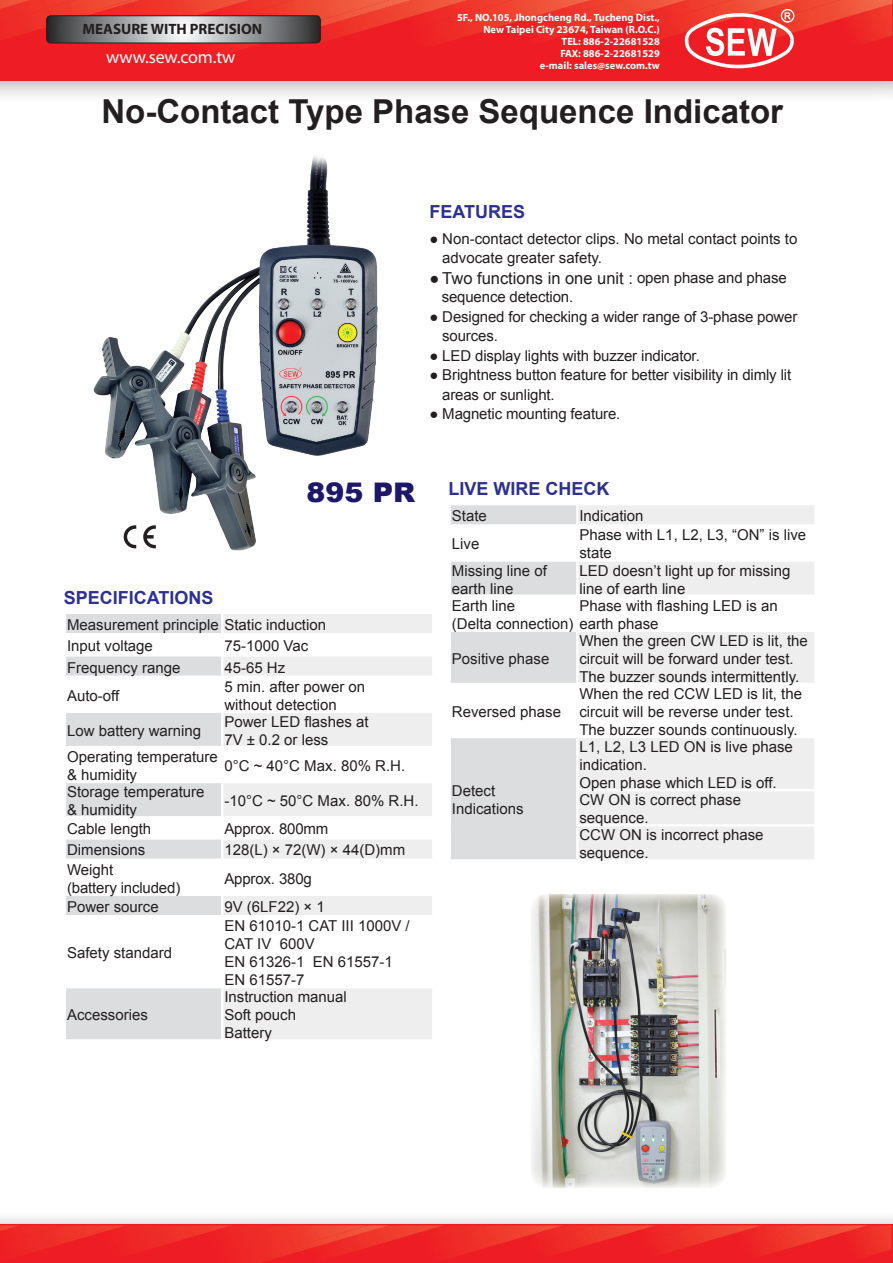
<style>
.page{position:relative;width:893px;height:1263px;background:#fff}
.page>*{position:absolute;margin:0;border:0;box-sizing:border-box;transform-origin:0 0}
.Table_Text{font:700 33px "Arial";color:#231f20}
.商品-標題{font:900 27px "Arial";color:#1d186a;scale:1.05 1}
.內文中標題{font:700 18px "Arial";color:#2e3092}
.t1{font:18px "Myriad Pro";letter-spacing:-.01em;color:#fff}
.內文項目符號{font:16.5px "Arial";color:#231f20}
.內文項目符號-2{font:15px/18px "Arial";color:#231f20}
.t2{font:700 15px "Myriad Pro";color:#231f20}
.t3{font:700 10.5px "Myriad Pro";color:#fff}
.s1{font-size:15px}
</style>
<div class="page">
<svg style="left:451px;top:505px;width:125px;height:354px;fill:#dcdddf"></svg>
<svg style="left:579px;top:505px;width:235px;height:354px;fill:#eeeeef"></svg>
<hr style="left:576px;top:789px;width:241px;height:2px;background:#fff">
<hr style="left:576px;top:824px;width:241px;height:2px;background:#fff">
<hr style="left:449px;top:524px;width:128px;height:3px;background:#fff">
<hr style="left:577px;top:524px;width:240px;height:3px;background:#fff">
<hr style="left:449px;top:559px;width:128px;height:3px;background:#fff">
<hr style="left:577px;top:559px;width:240px;height:3px;background:#fff">
<hr style="left:449px;top:595px;width:128px;height:2px;background:#fff">
<hr style="left:577px;top:595px;width:240px;height:2px;background:#fff">
<hr style="left:449px;top:630px;width:128px;height:2px;background:#fff">
<hr style="left:577px;top:630px;width:240px;height:2px;background:#fff">
<hr style="left:449px;top:683px;width:128px;height:2px;background:#fff">
<hr style="left:577px;top:683px;width:240px;height:2px;background:#fff">
<hr style="left:449px;top:736px;width:128px;height:2px;background:#fff">
<hr style="left:577px;top:736px;width:240px;height:2px;background:#fff">
<img style="left:93px;top:155px;width:285px;height:396px">
<svg style="left:66px;top:614px;width:155px;height:425px"></svg>
<svg style="left:223px;top:614px;width:209px;height:425px"></svg>
<hr style="left:64px;top:633px;width:158px;height:2px;background:#fff">
<hr style="left:222px;top:633px;width:212px;height:2px;background:#fff">
<hr style="left:64px;top:654px;width:158px;height:2px;background:#fff">
<hr style="left:222px;top:654px;width:212px;height:2px;background:#fff">
<hr style="left:64px;top:675px;width:158px;height:3px;background:#fff">
<hr style="left:222px;top:675px;width:212px;height:3px;background:#fff">
<hr style="left:64px;top:711px;width:158px;height:2px;background:#fff">
<hr style="left:222px;top:711px;width:212px;height:2px;background:#fff">
<hr style="left:64px;top:746px;width:158px;height:2px;background:#fff">
<hr style="left:222px;top:746px;width:212px;height:2px;background:#fff">
<hr style="left:64px;top:781px;width:158px;height:2px;background:#fff">
<hr style="left:222px;top:781px;width:212px;height:2px;background:#fff">
<hr style="left:64px;top:816px;width:158px;height:2px;background:#fff">
<hr style="left:222px;top:816px;width:212px;height:2px;background:#fff">
<hr style="left:64px;top:837px;width:158px;height:2px;background:#fff">
<hr style="left:222px;top:837px;width:212px;height:2px;background:#fff">
<hr style="left:64px;top:859px;width:158px;height:2px;background:#fff">
<hr style="left:222px;top:859px;width:212px;height:2px;background:#fff">
<hr style="left:64px;top:894px;width:158px;height:2px;background:#fff">
<hr style="left:222px;top:894px;width:212px;height:2px;background:#fff">
<hr style="left:64px;top:915px;width:158px;height:2px;background:#fff">
<hr style="left:222px;top:915px;width:212px;height:2px;background:#fff">
<hr style="left:64px;top:986px;width:158px;height:2px;background:#fff">
<hr style="left:222px;top:986px;width:212px;height:2px;background:#fff">
<img style="left:531px;top:894px;width:195px;height:294px">
<svg style="left:143px;top:525px;width:13px;height:23px"></svg>
<svg style="left:124px;top:525px;width:12px;height:23px"></svg>
<div style="left:0;top:1209px;width:893px;height:54px;background:#231f20;opacity:.25"></div>
<svg style="left:0;top:1224px;width:893px;height:39px;background:#ee2826"></svg>
<div style="left:0;top:0;width:893px;height:104px;background:#231f20;opacity:.5"></div>
<div style="left:0;top:0;width:892px;height:81px;background:#ee1d23"></div>
<img style="left:865px;top:37px;width:21px;height:5px">
<img style="left:796px;top:0;width:96px;height:37px">
<img style="left:686px;top:0;width:110px;height:32px">
<img style="left:558px;top:0;width:128px;height:43px">
<img style="left:468px;top:0;width:6px;height:10px">
<img style="left:435px;top:10px;width:123px;height:32px">
<img style="left:474px;top:0;width:117px;height:11px">
<img style="left:337px;top:11px;width:98px;height:27px">
<img style="left:411px;top:0;width:57px;height:11px">
<img style="left:213px;top:0;width:124px;height:51px">
<img style="left:289px;top:0;width:122px;height:35px">
<img style="left:46px;top:0;width:167px;height:44px">
<img style="left:211px;top:0;width:38px;height:11px">
<img style="left:0;top:14px;width:4px;height:5px">
<img style="left:0;top:9px;width:4px;height:5px">
<img style="left:0;top:19px;width:43px;height:19px">
<img style="left:4px;top:0;width:39px;height:21px">
<img style="left:43px;top:0;width:97px;height:28px">
<img style="left:0;top:0;width:31px;height:9px">
<svg style="left:685px;top:9px;width:109px;height:59px"></svg>
<svg style="left:47px;top:16px;width:273px;height:27px;background:#959698"></svg>
<div style="left:46px;top:16px;width:275px;height:27px;border:1px solid #231f20;border-radius:4px"></div>
<p class="t2" style="left:82px;top:19px;width:181px">MEASURE WITH PRECISION</p>
<p class="t1" style="left:106px;top:46px;width:131px">www.sew.com.tw</p>
<p class="t3" style="left:457px;top:10px;width:204px">5F., NO.105, Jhongcheng Rd., Tucheng Dist.,</p>
<p class="t3" style="left:483px;top:22px;width:178px">New Taipei City 23674, Taiwan (R.O.C.)</p>
<p class="t3" style="left:562px;top:34px;width:100px">TEL: 886-2-22681528</p>
<p class="t3" style="left:560px;top:46px;width:101px">FAX: 886-2-22681529</p>
<p class="t3" style="left:540px;top:58px;width:122px">e-mail: sales@sew.com.tw</p>
<p class="Table_Text" style="left:101px;top:90px;width:683px">No-Contact Type Phase Sequence Indicator</p>
<p class="內文中標題" style="left:429px;top:200px;width:97px">FEATURES</p>
<p class="內文項目符號-2" style="left:429px;top:230px;width:369px">● Non-contact detector clips. No metal contact points to</p>
<p class="內文項目符號-2" style="left:442px;top:249px;width:161px">advocate greater safety.</p>
<p class="內文項目符號" style="left:429px;top:267px;width:359px">● Two functions in one unit : <span class="s1">open phase and phase</span></p>
<p class="內文項目符號-2" style="left:442px;top:288px;width:133px">sequence detection.</p>
<p class="內文項目符號-2" style="left:429px;top:308px;width:369px">● Designed for checking a wider range of 3-phase power</p>
<p class="內文項目符號-2" style="left:442px;top:327px;width:57px">sources.</p>
<p class="內文項目符號-2" style="left:429px;top:347px;width:272px">● LED display lights with buzzer indicator.</p>
<p class="內文項目符號-2" style="left:429px;top:366px;width:363px">● Brightness button feature for better visibility in dimly lit</p>
<p class="內文項目符號-2" style="left:442px;top:386px;width:114px">areas or sunlight.</p>
<p class="內文項目符號-2" style="left:429px;top:405px;width:192px">● Magnetic mounting feature.</p>
<p class="商品-標題" style="left:307px;top:473px;width:105px">895 PR</p>
<p class="內文中標題" style="left:64px;top:586px;width:151px">SPECIFICATIONS</p>
<p class="內文項目符號-2" style="left:67px;top:614px;width:261px;line-height:21.3px">Measurement principle Static induction<br>Input voltage</p>
<p class="內文項目符號-2" style="left:224px;top:637px;width:85px">75-1000 Vac</p>
<p class="內文項目符號-2" style="left:67px;top:658px;width:115px">Frequency range</p>
<p class="內文項目符號-2" style="left:224px;top:658px;width:62px">45-65 Hz</p>
<p class="內文項目符號-2" style="left:67px;top:686px;width:54px">Auto-off</p>
<p class="內文項目符號-2" style="left:224px;top:677px;width:142px">5 min. after power on without detection</p>
<p class="內文項目符號-2" style="left:67px;top:722px;width:136px">Low battery warning</p>
<p class="內文項目符號-2" style="left:224px;top:713px;width:146px">Power LED flashes at<br>7V ± 0.2 or less</p>
<p class="內文項目符號-2" style="left:67px;top:748px;width:152px">Operating temperature &amp; humidity</p>
<p class="內文項目符號-2" style="left:224px;top:757px;width:182px">0°C ~ 40°C Max. 80% R.H.</p>
<p class="內文項目符號-2" style="left:67px;top:783px;width:139px">Storage temperature &amp; humidity</p>
<p class="內文項目符號-2" style="left:224px;top:792px;width:196px">-10°C ~ 50°C Max. 80% R.H.</p>
<p class="內文項目符號-2" style="left:67px;top:820px;width:86px">Cable length</p>
<p class="內文項目符號-2" style="left:224px;top:820px;width:106px">Approx. 800mm</p>
<p class="內文項目符號-2" style="left:67px;top:841px;width:80px">Dimensions</p>
<p class="內文項目符號-2" style="left:224px;top:841px;width:182px">128(L) × 72(W) × 44(D)mm</p>
<p class="內文項目符號-2" style="left:67px;top:860px;width:115px">Weight<br>(battery included)</p>
<p class="內文項目符號-2" style="left:224px;top:869px;width:89px">Approx. 380g</p>
<p class="內文項目符號-2" style="left:67px;top:898px;width:93px">Power source</p>
<p class="內文項目符號-2" style="left:224px;top:898px;width:102px">9V (6LF22) × 1</p>
<p class="內文項目符號-2" style="left:67px;top:944px;width:107px">Safety standard</p>
<p class="內文項目符號-2" style="left:224px;top:917px;width:187px">EN 61010-1 CAT III 1000V /<br>CAT IV 600V<br>EN 61326-1 EN 61557-1<br>EN 61557-7</p>
<p class="內文項目符號-2" style="left:67px;top:1006px;width:82px">Accessories</p>
<p class="內文項目符號-2" style="left:224px;top:988px;width:124px">Instruction manual<br>Soft pouch<br>Battery</p>
<p class="內文中標題" style="left:449px;top:477px;width:163px">LIVE WIRE CHECK</p>
<p class="內文項目符號-2" style="left:452px;top:507px;width:37px">State</p>
<p class="內文項目符號-2" style="left:579px;top:507px;width:66px">Indication</p>
<p class="內文項目符號-2" style="left:452px;top:535px;width:29px">Live</p>
<p class="內文項目符號-2" style="left:579px;top:526px;width:228px">Phase with L1, L2, L3, “ON” is live state</p>
<p class="內文項目符號-2" style="left:452px;top:561px;width:97px">Missing line of earth line</p>
<p class="內文項目符號-2" style="left:579px;top:561px;width:212px">LED doesn’t light up for missing line of earth line</p>
<p class="內文項目符號-2" style="left:452px;top:597px;width:208px">Earth line<br>(Delta connection) earth phase</p>
<p class="內文項目符號-2" style="left:579px;top:597px;width:200px">Phase with flashing LED is an</p>
<p class="內文項目符號-2" style="left:452px;top:650px;width:99px">Positive phase</p>
<p class="內文項目符號-2" style="left:452px;top:703px;width:111px">Reversed phase</p>
<p class="內文項目符號-2" style="left:452px;top:782px;width:73px">Detect<br>Indications</p>
<p class="內文項目符號-2" style="left:579px;top:632px;width:230px">When the green CW LED is lit, the circuit will be forward under test.<br>The buzzer sounds intermittently.</p>
<p class="內文項目符號-2" style="left:579px;top:685px;width:224px">When the red CCW LED is lit, the circuit will be reverse under test.<br>The buzzer sounds continuously.</p>
<p class="內文項目符號-2" style="left:579px;top:738px;width:215px">L1, L2, L3 LED ON is live phase indication.<br>Open phase which LED is off.<br>CW ON is correct phase sequence.<br>CCW ON is incorrect phase sequence.</p>
</div>
